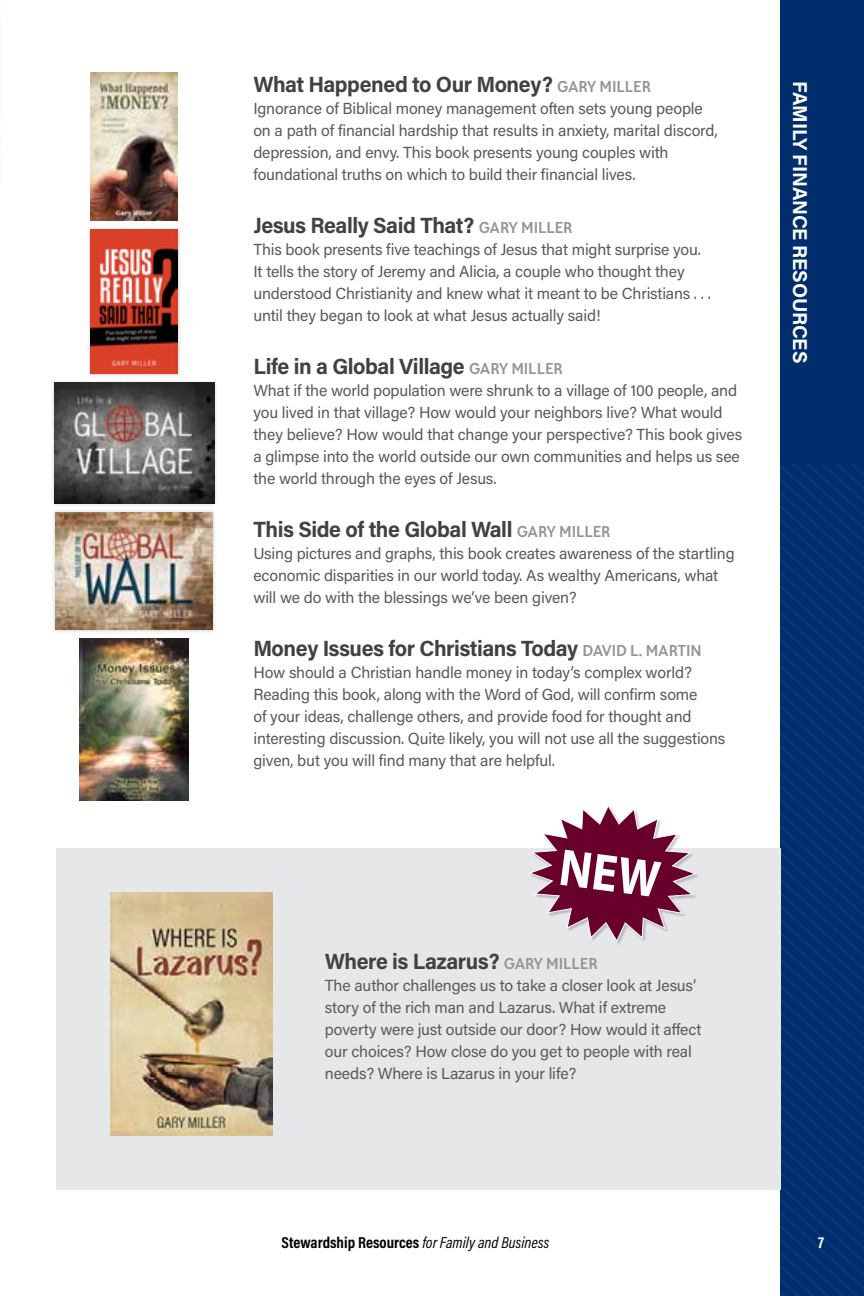
<style>
.page{position:relative;width:864px;height:1296px;background:#fff}
.page>*{position:absolute;margin:0;border:0;box-sizing:border-box;transform-origin:0 0}
.t1{font:700 22px "Acumin Pro";letter-spacing:-.02em;color:#414042}
.t2{font:700 20px "Acumin Pro";letter-spacing:-.01em;color:#fff}
.t3{font:16px/22px "Acumin Pro";letter-spacing:-.01em;color:#58595b}
.t4{font:700 16px "Acumin Pro Cond";color:#000}
.t5{font:700 16px "Acumin Pro Cond";color:#fff}
.s1{font-family:"Lean O Sans FY";font-size:16px;color:#939598}
.s2{font-weight:400;font-style:italic}
</style>
<div class="page">
<div style="left:780px;top:0;width:84px;height:459px;background:#002e6d"></div>
<svg style="left:780px;top:464px;width:84px;height:94px;background:#022f6e"></svg>
<svg style="left:780px;top:558px;width:84px;height:738px;background:#063270"></svg>
<div style="left:56px;top:848px;width:724px;height:341px;background:#e6e7e8"></div>
<img style="left:91px;top:72px;width:87px;height:149px">
<div style="left:87px;top:227px;width:94px;height:150px;background:#000;opacity:.2"></div>
<img style="left:91px;top:230px;width:87px;height:144px">
<div style="left:50px;top:379px;width:168px;height:128px;background:#000;opacity:.2"></div>
<img style="left:54px;top:383px;width:160px;height:120px">
<img style="left:80px;top:639px;width:109px;height:162px">
<img style="left:110px;top:893px;width:162px;height:243px">
<div style="left:52px;top:508px;width:165px;height:126px;background:#000;opacity:.2"></div>
<img style="left:56px;top:512px;width:157px;height:118px">
<div style="left:529px;top:805px;width:171px;height:141px;background:#000;opacity:.2"></div>
<svg style="left:529px;top:805px;width:169px;height:138px"></svg>
<h1 class="t1" style="left:253px;top:69px;width:399px">What Happened to Our Money? <span class="s1">GARY MILLER</span></h1>
<p class="t3" style="left:253px;top:97px;width:466px">Ignorance of Biblical money management often sets young people on a path of financial hardship that results in anxiety, marital discord, depression, and envy. This book presents young couples with foundational truths on which to build their financial lives.</p>
<h1 class="t1" style="left:253px;top:210px;width:321px">Jesus Really Said That? <span class="s1">GARY MILLER</span></h1>
<p class="t3" style="left:253px;top:238px;width:459px">This book presents five teachings of Jesus that might surprise you.<br>It tells the story of Jeremy and Alicia, a couple who thought they understood Christianity and knew what it meant to be Christians . . . until they began to look at what Jesus actually said!</p>
<h1 class="t1" style="left:253px;top:351px;width:311px">Life in a Global Village <span class="s1">GARY MILLER</span></h1>
<p class="t3" style="left:253px;top:379px;width:490px">What if the world population were shrunk to a village of 100 people, and you lived in that village? How would your neighbors live? What would they believe? How would that change your perspective? This book gives a glimpse into the world outside our own communities and helps us see the world through the eyes of Jesus.</p>
<h1 class="t1" style="left:253px;top:514px;width:359px">This Side of the Global Wall <span class="s1">GARY MILLER</span></h1>
<p class="t3" style="left:253px;top:542px;width:483px">Using pictures and graphs, this book creates awareness of the startling economic disparities in our world today. As wealthy Americans, what will we do with the blessings we’ve been given?</p>
<h1 class="t1" style="left:253px;top:633px;width:450px">Money Issues for Christians Today <span class="s1">DAVID L. MARTIN</span></h1>
<p class="t3" style="left:253px;top:661px;width:473px">How should a Christian handle money in today’s complex world?<br>Reading this book, along with the Word of God, will confirm some<br>of your ideas, challenge others, and provide food for thought and interesting discussion. Quite likely, you will not use all the suggestions given, but you will find many that are helpful.</p>
<p class="t2" style="left:814px;top:81px;width:283px;rotate:90deg">FAMILY FINANCE RESOURCES</p>
<h1 class="t1" style="left:325px;top:946px;width:274px">Where is Lazarus? <span class="s1">GARY MILLER</span></h1>
<p class="t3" style="left:325px;top:973px;width:378px">The author challenges us to take a closer look at Jesus’ story of the rich man and Lazarus. What if extreme poverty were just outside our door? How would it affect our choices? How close do you get to people with real needs? Where is Lazarus in your life?</p>
<p class="t4" style="left:282px;top:1232px;width:269px">Stewardship Resources <span class="s2">for Family and Business</span></p>
<p class="t5" style="left:818px;top:1232px;width:7px">7</p>
</div>
